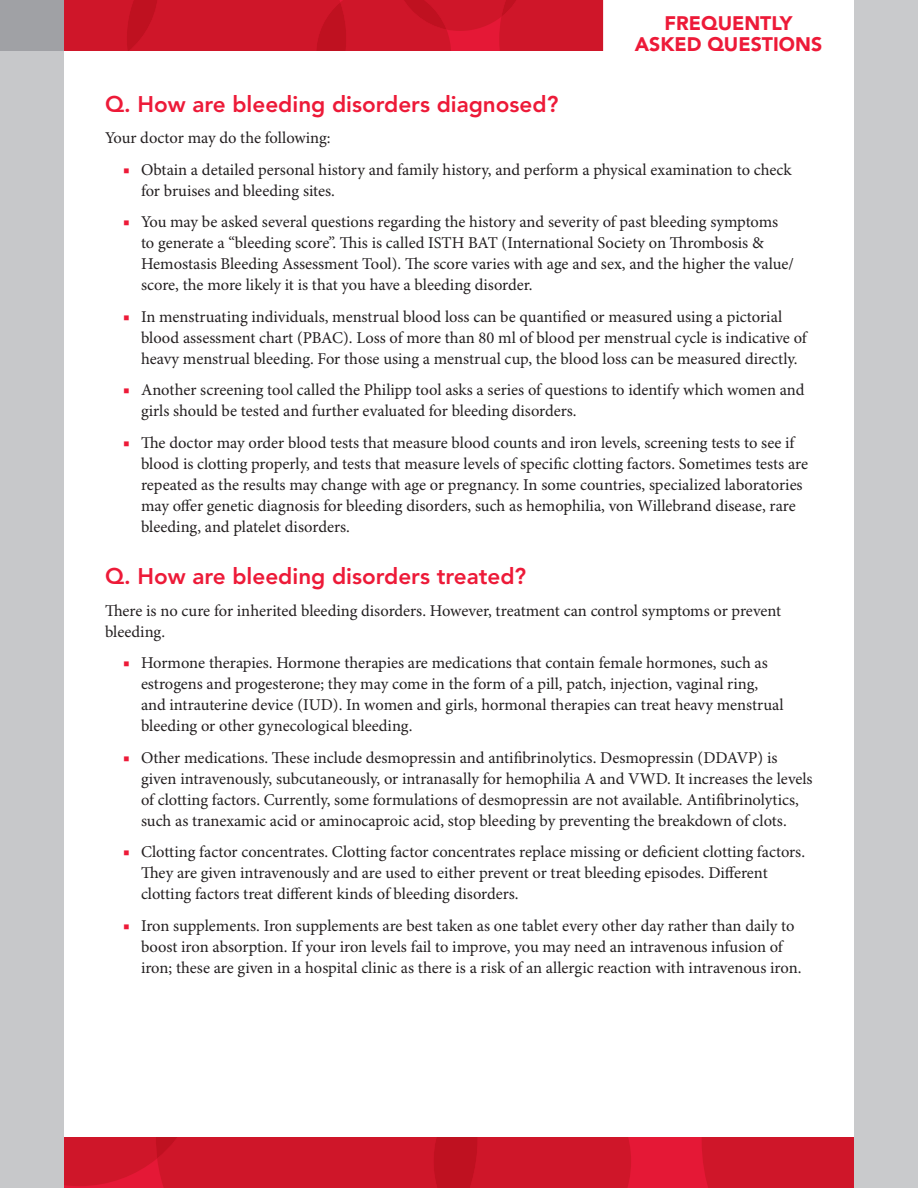
<style>
.page{position:relative;width:918px;height:1188px;background:#fff}
.page>*{position:absolute;margin:0;border:0;box-sizing:border-box;transform-origin:0 0}
.L2{font:800 22.5px "Avenir LT Std";color:#ed1a38}
.t1{font:900 19.5px/20.4px "Avenir LT Std";color:#ed1a38;text-align:center}
.Body{font:16.5px/21px "Minion Pro";color:#231f20}
.s1{color:#ed1a38}
</style>
<div class="page">
<div style="left:0;top:51px;width:64px;height:1137px;background:#c7c8ca"></div>
<div style="left:854px;top:0;width:64px;height:1188px;background:#c9cacc"></div>
<div style="left:64px;top:1137px;width:790px;height:51px;background:#e51836"></div>
<svg style="left:64px;top:1137px;width:567px;height:51px;background:#ce1528"></svg>
<div style="left:702px;top:1137px;width:152px;height:51px;background:#cf1629"></div>
<div style="left:0;top:0;width:64px;height:51px;background:#a0a1a5"></div>
<svg style="left:64px;top:0;width:539px;height:51px;background:#ce1528"></svg>
<p class="t1" style="left:635px;top:13px;width:189px">FREQUENTLY<br>ASKED QUESTIONS</p>
<p class="L2" style="left:105px;top:91px;width:455px">Q. How are bleeding disorders diagnosed?</p>
<p class="Body" style="left:105px;top:128px;width:227px">Your doctor may do the following:</p>
<p class="Body" style="left:141px;top:160px;width:652px;text-indent:-18px"><span class="s1">■</span> Obtain a detailed personal history and family history, and perform a physical examination to check for bruises and bleeding sites.</p>
<p class="Body" style="left:141px;top:212px;width:654px;text-indent:-18px"><span class="s1">■</span> You may be asked several questions regarding the history and severity of past bleeding symptoms to generate a “bleeding score”. This is called ISTH BAT (International Society on Thrombosis &amp; Hemostasis Bleeding Assessment Tool). The score varies with age and sex, and the higher the value/ score, the more likely it is that you have a bleeding disorder.</p>
<p class="Body" style="left:141px;top:307px;width:667px;text-indent:-18px"><span class="s1">■</span> In menstruating individuals, menstrual blood loss can be quantified or measured using a pictorial blood assessment chart (PBAC). Loss of more than 80 ml of blood per menstrual cycle is indicative of heavy menstrual bleeding. For those using a menstrual cup, the blood loss can be measured directly.</p>
<p class="Body" style="left:141px;top:380px;width:665px;text-indent:-18px"><span class="s1">■</span> Another screening tool called the Philipp tool asks a series of questions to identify which women and girls should be tested and further evaluated for bleeding disorders.</p>
<p class="Body" style="left:141px;top:433px;width:669px;text-indent:-18px"><span class="s1">■</span> The doctor may order blood tests that measure blood counts and iron levels, screening tests to see if blood is clotting properly, and tests that measure levels of specific clotting factors. Sometimes tests are repeated as the results may change with age or pregnancy. In some countries, specialized laboratories may offer genetic diagnosis for bleeding disorders, such as hemophilia, von Willebrand disease, rare bleeding, and platelet disorders.</p>
<p class="L2" style="left:105px;top:563px;width:423px">Q. How are bleeding disorders treated?</p>
<p class="Body" style="left:105px;top:601px;width:678px">There is no cure for inherited bleeding disorders. However, treatment can control symptoms or prevent bleeding.</p>
<p class="Body" style="left:141px;top:653px;width:644px;text-indent:-18px"><span class="s1">■</span> Hormone therapies. Hormone therapies are medications that contain female hormones, such as estrogens and progesterone; they may come in the form of a pill, patch, injection, vaginal ring, and intrauterine device (IUD). In women and girls, hormonal therapies can treat heavy menstrual bleeding or other gynecological bleeding.</p>
<p class="Body" style="left:141px;top:748px;width:673px;text-indent:-18px"><span class="s1">■</span> Other medications. These include desmopressin and antifibrinolytics. Desmopressin (DDAVP) is given intravenously, subcutaneously, or intranasally for hemophilia A and VWD. It increases the levels of clotting factors. Currently, some formulations of desmopressin are not available. Antifibrinolytics, such as tranexamic acid or aminocaproic acid, stop bleeding by preventing the breakdown of clots.</p>
<p class="Body" style="left:141px;top:842px;width:666px;text-indent:-18px"><span class="s1">■</span> Clotting factor concentrates. Clotting factor concentrates replace missing or deficient clotting factors.<br>They are given intravenously and are used to either prevent or treat bleeding episodes. Different clotting factors treat different kinds of bleeding disorders.</p>
<p class="Body" style="left:141px;top:916px;width:662px;text-indent:-18px"><span class="s1">■</span> Iron supplements. Iron supplements are best taken as one tablet every other day rather than daily to boost iron absorption. If your iron levels fail to improve, you may need an intravenous infusion of iron; these are given in a hospital clinic as there is a risk of an allergic reaction with intravenous iron.</p>
</div>
